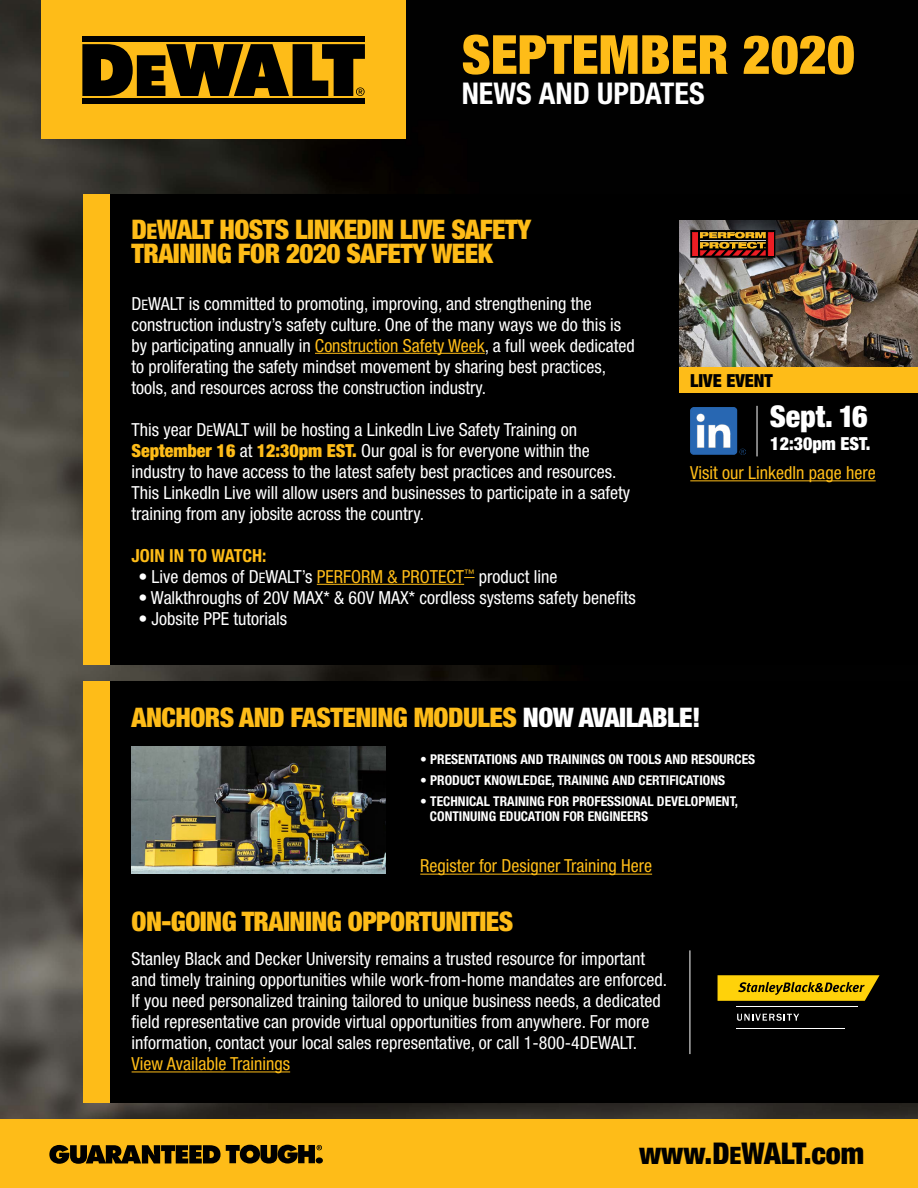
<style>
.page{position:relative;width:918px;height:1188px;background:#fff}
.page>*{position:absolute;margin:0;border:0;box-sizing:border-box;transform-origin:0 0}
.t1{font:900 condensed 54px "Helvetica Neue LT Std";color:#febc18}
.t2{font:700 condensed 30px "Helvetica Neue LT Std";color:#fff}
.t3{font:900 condensed 30px "Helvetica Neue LT Std";color:#000}
.t4{font:900 condensed 30px "Helvetica Neue LT Std";color:#fff}
.t5{font:900 condensed 27px/24px "Helvetica Neue LT Std";letter-spacing:-.02em;color:#febc18}
.t6{font:condensed 18px/21px "Helvetica Neue LT Std";color:#fff}
.t7{font:condensed 18px "Helvetica Neue LT Std";color:#febc18}
.t8{font:700 condensed 18px "Helvetica Neue LT Std";color:#febc18}
.t9{font:900 condensed 18px "Helvetica Neue LT Std";color:#fff}
.t10{font:900 condensed 18px "Helvetica Neue LT Std";color:#000}
.t11{font:700 condensed 13.5px/15px "Helvetica Neue LT Std";color:#fff}
.s1{font-size:21.6px}
.s2{font-size:14.4px}
.s3{color:#febc18}
.s4{font-weight:900;color:#febc18}
.s5{color:#fff}
.s6{font-size:24px}
</style>
<div class="page">
<img style="left:0;top:0;width:918px;height:1120px">
<div style="left:41px;top:0;width:365px;height:139px;background:#febc18"></div>
<div style="left:82px;top:99px;width:283px;height:5px;background:#000"></div>
<div style="left:82px;top:36px;width:283px;height:6px;background:#000"></div>
<svg style="left:82px;top:44px;width:283px;height:52px"></svg>
<div style="left:0;top:1120px;width:918px;height:68px;background:#febc18"></div>
<svg style="left:49px;top:1145px;width:274px;height:19px"></svg>
<div style="left:83px;top:194px;width:835px;height:471px;background:#000"></div>
<div style="left:83px;top:194px;width:27px;height:471px;background:#febc18"></div>
<hr style="left:315px;top:353px;width:170px;height:1px;background:#febc18">
<hr style="left:317px;top:584px;width:147px;height:1px;background:#febc18">
<img style="left:679px;top:220px;width:239px;height:147px">
<hr style="left:690px;top:480px;width:186px;height:1px;background:#febc18">
<div style="left:690px;top:230px;width:85px;height:28px;background:#000"></div>
<svg style="left:692px;top:232px;width:81px;height:24px"></svg>
<div style="left:83px;top:682px;width:835px;height:421px;background:#000"></div>
<div style="left:83px;top:682px;width:27px;height:421px;background:#febc18"></div>
<hr style="left:132px;top:1072px;width:158px;height:1px;background:#febc18">
<hr style="left:420px;top:874px;width:232px;height:1px;background:#febc18">
<img style="left:132px;top:746px;width:253px;height:127px">
<img style="left:690px;top:408px;width:55px;height:46px">
<hr style="left:757px;top:406px;width:1px;height:50px;background:#fff">
<div style="left:679px;top:367px;width:239px;height:26px;background:#febc18"></div>
<hr style="left:737px;top:1006px;width:121px;height:1px;background:#fff">
<svg style="left:718px;top:975px;width:162px;height:26px;background:#cea907"></svg>
<svg style="left:737px;top:1014px;width:62px;height:7px"></svg>
<hr style="left:737px;top:1028px;width:108px;height:1px;background:#fff">
<hr style="left:690px;top:950px;width:1px;height:104px;background:#fff">
<h1 class="t1" style="left:462px;top:21px;width:395px">SEPTEMBER 2020</h1>
<h2 class="t2" style="left:462px;top:75px;width:244px">NEWS AND UPDATES</h2>
<h3 class="t5" style="left:132px;top:217px;width:401px">D<span class="s1">E</span>WALT HOSTS LINKEDIN LIVE SAFETY<br>TRAINING FOR 2020 SAFETY WEEK</h3>
<p class="t6" style="left:132px;top:293px;width:505px">D<span class="s2">E</span>WALT is committed to promoting, improving, and strengthening the construction industry’s safety culture. One of the many ways we do this is by participating annually in <span class="s3">Construction Safety Week</span>, a full week dedicated to proliferating the safety mindset movement by sharing best practices, tools, and resources across the construction industry.</p>
<p class="t6" style="left:132px;top:419px;width:500px">This year D<span class="s2">E</span>WALT will be hosting a LinkedIn Live Safety Training on <span class="s4">September 16</span> at <span class="s4">12:30pm EST.</span> Our goal is for everyone within the industry to have access to the latest safety best practices and resources.<br>This LinkedIn Live will allow users and businesses to participate in a safety training from any jobsite across the country.</p>
<p class="t8" style="left:132px;top:544px;width:136px">JOIN IN TO WATCH:</p>
<p class="t6" style="left:138px;top:566px;width:421px">• Live demos of D<span class="s2">E</span>WALT’s <span class="s3">PERFORM &amp; PROTECT</span><sup>™</sup> product line</p>
<p class="t6" style="left:138px;top:587px;width:499px">• Walkthroughs of 20V MAX* &amp; 60V MAX* cordless systems safety benefits</p>
<p class="t6" style="left:138px;top:608px;width:150px">• Jobsite PPE tutorials</p>
<p class="t10" style="left:690px;top:369px;width:84px">LIVE EVENT</p>
<h2 class="t4" style="left:770px;top:398px;width:100px">Sept. 16</h2>
<p class="t9" style="left:770px;top:433px;width:102px">12:30pm EST.</p>
<p class="t7" style="left:690px;top:462px;width:187px">Visit our LinkedIn page here</p>
<h3 class="t5" style="left:132px;top:705px;width:570px">ANCHORS AND FASTENING MODULES <span class="s5">NOW AVAILABLE!</span></h3>
<p class="t11" style="left:420px;top:752px;width:336px">• PRESENTATIONS AND TRAININGS ON TOOLS AND RESOURCES</p>
<p class="t11" style="left:420px;top:773px;width:306px">• PRODUCT KNOWLEDGE, TRAINING AND CERTIFICATIONS</p>
<p class="t11" style="left:430px;top:794px;width:310px;text-indent:-10px">• TECHNICAL TRAINING FOR PROFESSIONAL DEVELOPMENT,<br>CONTINUING EDUCATION FOR ENGINEERS</p>
<p class="t7" style="left:420px;top:856px;width:233px">Register for Designer Training Here</p>
<h3 class="t5" style="left:132px;top:909px;width:383px">ON-GOING TRAINING OPPORTUNITIES</h3>
<p class="t6" style="left:132px;top:948px;width:537px">Stanley Black and Decker University remains a trusted resource for important and timely training opportunities while work-from-home mandates are enforced.<br>If you need personalized training tailored to unique business needs, a dedicated field representative can provide virtual opportunities from anywhere. For more information, contact your local sales representative, or call 1-800-4DEWALT.</p>
<p class="t7" style="left:132px;top:1053px;width:160px">View Available Trainings</p>
<h2 class="t3" style="left:639px;top:1134px;width:227px">www.D<span class="s6">E</span>WALT.com</h2>
</div>
